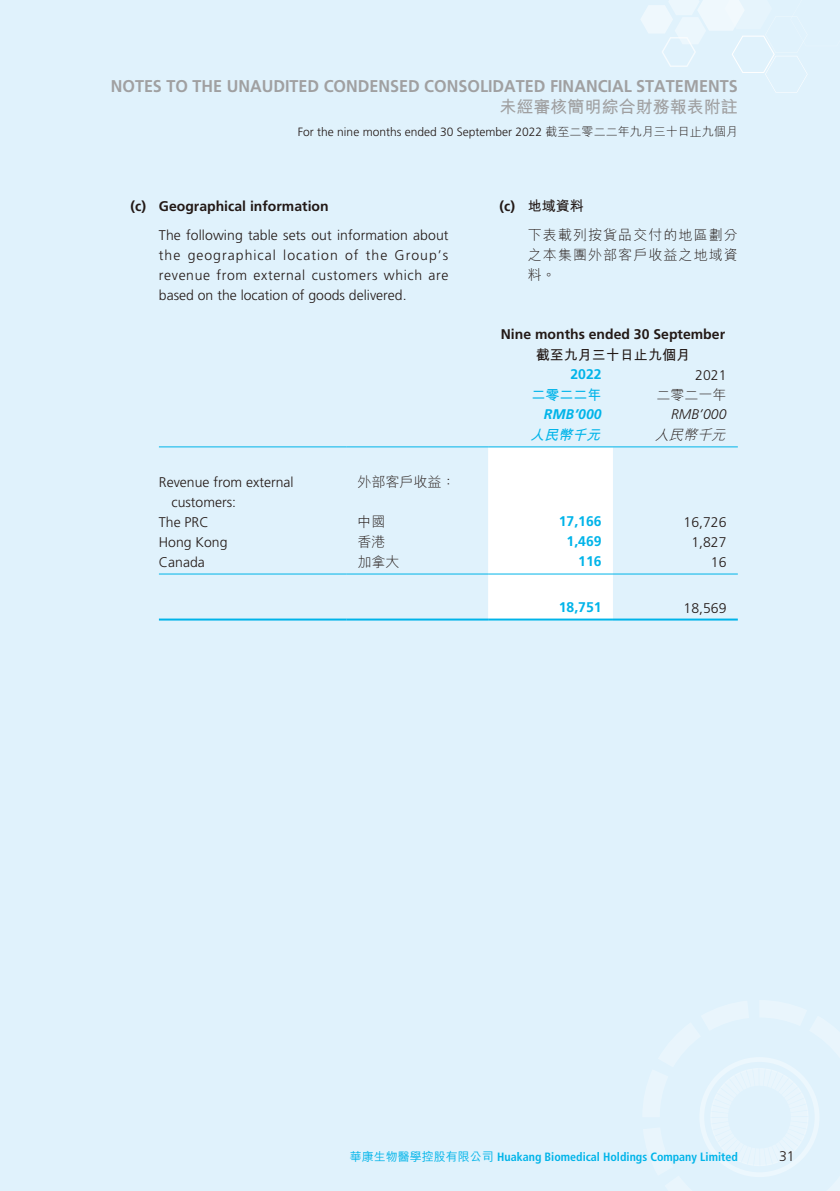
<style>
.page{position:relative;width:840px;height:1191px;background:#fff}
.page>*{position:absolute;margin:0;border:0;box-sizing:border-box;transform-origin:0 0}
.t1{font:700 17px "Frutiger LT Std";color:#a0a0a1;scale:.95 1}
.t2{font:700 17px "M Hei HK";color:#a0a0a1}
.t3{font:300 14px/20px "Frutiger LT Std";color:#231916;text-align:justify}
.t4{font:300 14px/28.6px "M Hei HK";letter-spacing:.075em;color:#231916}
.t5{font:700 14px "Frutiger LT Std";color:#231916}
.t6{font:700 14px "Frutiger LT Std";color:#00b4e9}
.t7{font:700 14px "M Hei HK";color:#231916}
.t8{font:italic 700 14px "Frutiger LT Std";color:#00b4e9}
.t9{font:italic 300 14px "Frutiger LT Std";color:#231916}
.t10{font:700 14px "M Hei HK";color:#00b4e9}
.t11{font:italic 700 14px "M Hei HK";color:#00b4e9}
.t12{font:italic 300 14px "M Hei HK";color:#231916}
.t13{font:300 12px "Frutiger LT Std";color:#231916}
.t14{font:700 condensed 12px "Frutiger LT Std";color:#00b4e9}
.s1{font-family:"M Hei HK"}
.s2{font-family:"Frutiger LT Std";font-weight:700}
.s3{font-weight:700}
.s4{font-family:"M Hei HK";font-weight:500;font-stretch:normal}
</style>
<div class="page">
<div style="left:0;top:0;width:839px;height:1191px;background:#e0f2fc"></div>
<svg style="left:641px;top:0;width:167px;height:93px"></svg>
<svg style="left:700px;top:1057px;width:119px;height:120px"></svg>
<div style="left:488px;top:447px;width:124px;height:171px;background:#fff"></div>
<hr style="left:159px;top:446px;width:187px;height:1px;background:#00b4e9">
<hr style="left:346px;top:446px;width:142px;height:1px;background:#00b4e9">
<hr style="left:488px;top:446px;width:124px;height:1px;background:#00b4e9">
<hr style="left:612px;top:446px;width:125px;height:1px;background:#00b4e9">
<hr style="left:159px;top:573px;width:187px;height:1px;background:#00b4e9">
<hr style="left:346px;top:573px;width:142px;height:1px;background:#00b4e9">
<hr style="left:488px;top:573px;width:124px;height:1px;background:#00b4e9">
<hr style="left:612px;top:573px;width:125px;height:1px;background:#00b4e9">
<hr style="left:159px;top:618px;width:187px;height:2px;background:#00b4e9">
<hr style="left:346px;top:618px;width:142px;height:2px;background:#00b4e9">
<hr style="left:488px;top:618px;width:124px;height:2px;background:#00b4e9">
<hr style="left:612px;top:618px;width:125px;height:2px;background:#00b4e9">
<p class="t1" style="left:111px;top:76px;width:661px">NOTES TO THE UNAUDITED CONDENSED CONSOLIDATED FINANCIAL STATEMENTS</p>
<p class="t2" style="left:499px;top:94px;width:239px">未經審核簡明綜合財務報表附註</p>
<p class="t13" style="left:298px;top:125px;width:441px">For the nine months ended 30 September 2022 <span class="s1">截至二零二二年九月三十日止九個月</span></p>
<p class="t5" style="left:130px;top:198px;width:199px">(c) Geographical information</p>
<p class="t3" style="left:159px;top:225px;width:291px">The following table sets out information about the geographical location of the Group’s revenue from external customers which are based on the location of goods delivered.</p>
<p class="t4" style="left:527px;top:191px;width:211px;text-indent:-28px"><span class="s2">(c)</span> <span class="s3">地域資料<br></span>下表載列按貨品交付的地區劃分</p>
<p class="t4" style="left:527px;top:244px;width:211px;line-height:20px">之本集團外部客戶收益之地域資料。</p>
<p class="t5" style="left:500px;top:326px;width:226px">Nine months ended 30 September</p>
<p class="t7" style="left:535px;top:344px;width:155px">截至九月三十日止九個月</p>
<p class="t6" style="left:570px;top:366px;width:33px">2022</p>
<p class="t3" style="left:695px;top:365px;width:33px">2021</p>
<p class="t10" style="left:531px;top:384px;width:71px">二零二二年</p>
<p class="t4" style="left:656px;top:380px;width:71px">二零二一年</p>
<p class="t8" style="left:543px;top:406px;width:59px">RMB’000</p>
<p class="t9" style="left:670px;top:406px;width:57px">RMB’000</p>
<p class="t11" style="left:530px;top:424px;width:76px">人民幣千元</p>
<p class="t12" style="left:654px;top:427px;width:75px">人民幣千元</p>
<p class="t3" style="left:171px;top:472px;width:123px;text-indent:-13px">Revenue from external customers:</p>
<p class="t4" style="left:357px;top:467px;width:99px">外部客戶收益：</p>
<p class="t3" style="left:159px;top:512px;width:51px">The PRC</p>
<p class="t4" style="left:357px;top:507px;width:29px">中國</p>
<p class="t6" style="left:558px;top:513px;width:44px">17,166</p>
<p class="t3" style="left:683px;top:512px;width:44px">16,726</p>
<p class="t3" style="left:159px;top:532px;width:70px">Hong Kong</p>
<p class="t4" style="left:357px;top:527px;width:29px">香港</p>
<p class="t6" style="left:566px;top:533px;width:37px">1,469</p>
<p class="t3" style="left:691px;top:532px;width:37px">1,827</p>
<p class="t3" style="left:159px;top:552px;width:47px">Canada</p>
<p class="t4" style="left:357px;top:547px;width:43px">加拿大</p>
<p class="t6" style="left:578px;top:553px;width:25px">116</p>
<p class="t3" style="left:710px;top:552px;width:17px">16</p>
<p class="t6" style="left:558px;top:599px;width:44px">18,751</p>
<p class="t3" style="left:683px;top:598px;width:44px">18,569</p>
<p class="t14" style="left:349px;top:1149px;width:389px"><span class="s4">華康生物醫學控股有限公司</span> Huakang Biomedical Holdings Company Limited</p>
<p class="t3" style="left:778px;top:1146px;width:17px">31</p>
</div>
